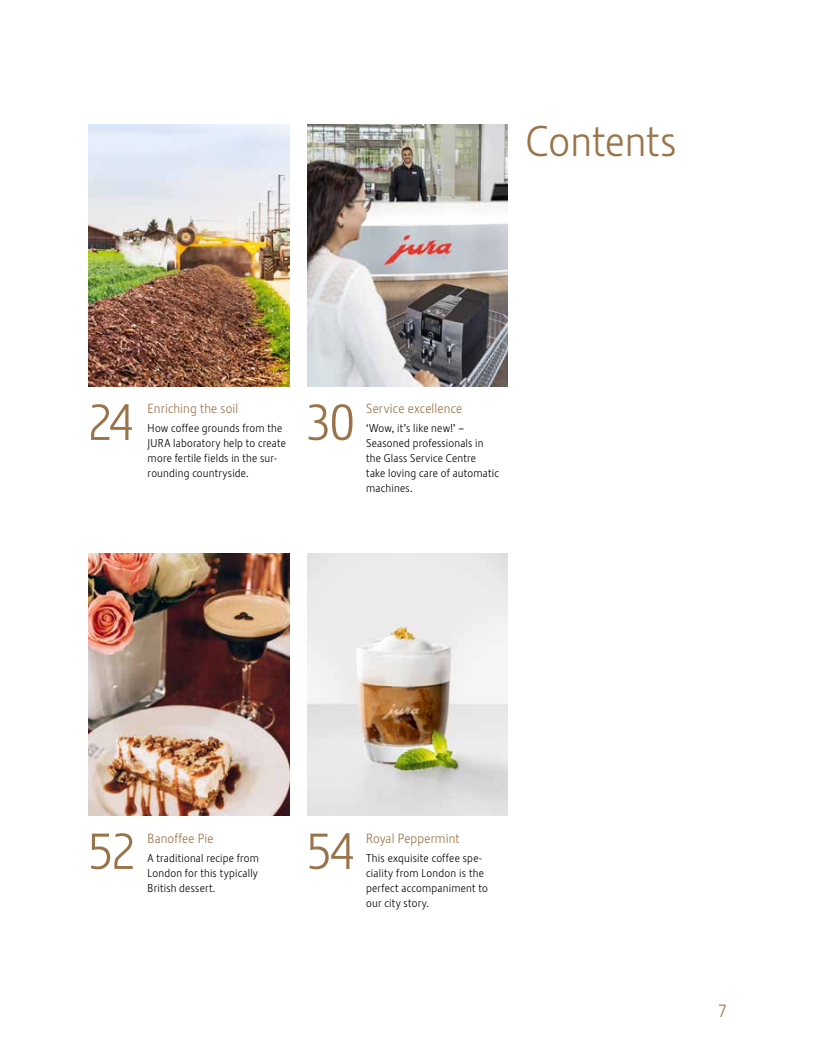
<style>
.page{position:relative;width:815px;height:1053px;background:#fff}
.page>*{position:absolute;margin:0;border:0;box-sizing:border-box;transform-origin:0 0}
.t1{font:50px "Stalemate Pro 2 J Light";letter-spacing:-.025em;color:#9b7348}
.t2{font:42.5px "Stalemate Pro 2 J Light";letter-spacing:-.005em;color:#9b7348}
.t3{font:17.5px "Stalemate Pro 2 J Light";color:#9b7348}
.t4{font:13.12px "Stalemate Pro 2 J Light";letter-spacing:.01em;color:#9b7348}
.t5{font:11.25px/15px "Stalemate Pro 2 J Light";letter-spacing:.02em;color:#000}
</style>
<div class="page">
<img style="left:307px;top:124px;width:201px;height:262px">
<img style="left:89px;top:553px;width:200px;height:262px">
<img style="left:307px;top:553px;width:201px;height:262px">
<img style="left:89px;top:124px;width:200px;height:262px">
<h2 class="t2" style="left:526px;top:116px;width:152px">Contents</h2>
<h1 class="t1" style="left:89px;top:393px;width:46px">24</h1>
<p class="t4" style="left:148px;top:401px;width:92px">Enriching the soil</p>
<p class="t5" style="left:148px;top:420px;width:140px">How coffee grounds from the<br>JURA laboratory help to create more fertile fields in the sur&shy;rounding countryside.</p>
<h1 class="t1" style="left:307px;top:393px;width:49px">30</h1>
<p class="t4" style="left:366px;top:401px;width:97px">Service excellence</p>
<p class="t5" style="left:366px;top:420px;width:134px">‘Wow, it’s like new!’ –<br>Seasoned professionals in the Glass Service Centre<br>take loving care of automatic machines.</p>
<h1 class="t1" style="left:89px;top:822px;width:48px">52</h1>
<p class="t4" style="left:148px;top:830px;width:67px">Banoffee Pie</p>
<p class="t5" style="left:148px;top:850px;width:113px;text-align:justify">A traditional recipe from London for this typically British dessert.</p>
<h1 class="t1" style="left:307px;top:822px;width:49px">54</h1>
<p class="t4" style="left:366px;top:830px;width:95px">Royal Peppermint</p>
<p class="t5" style="left:366px;top:850px;width:123px">This exquisite coffee spe&shy;ciality from London is the perfect accompaniment to our city story.</p>
<h3 class="t3" style="left:718px;top:1000px;width:9px">7</h3>
</div>
